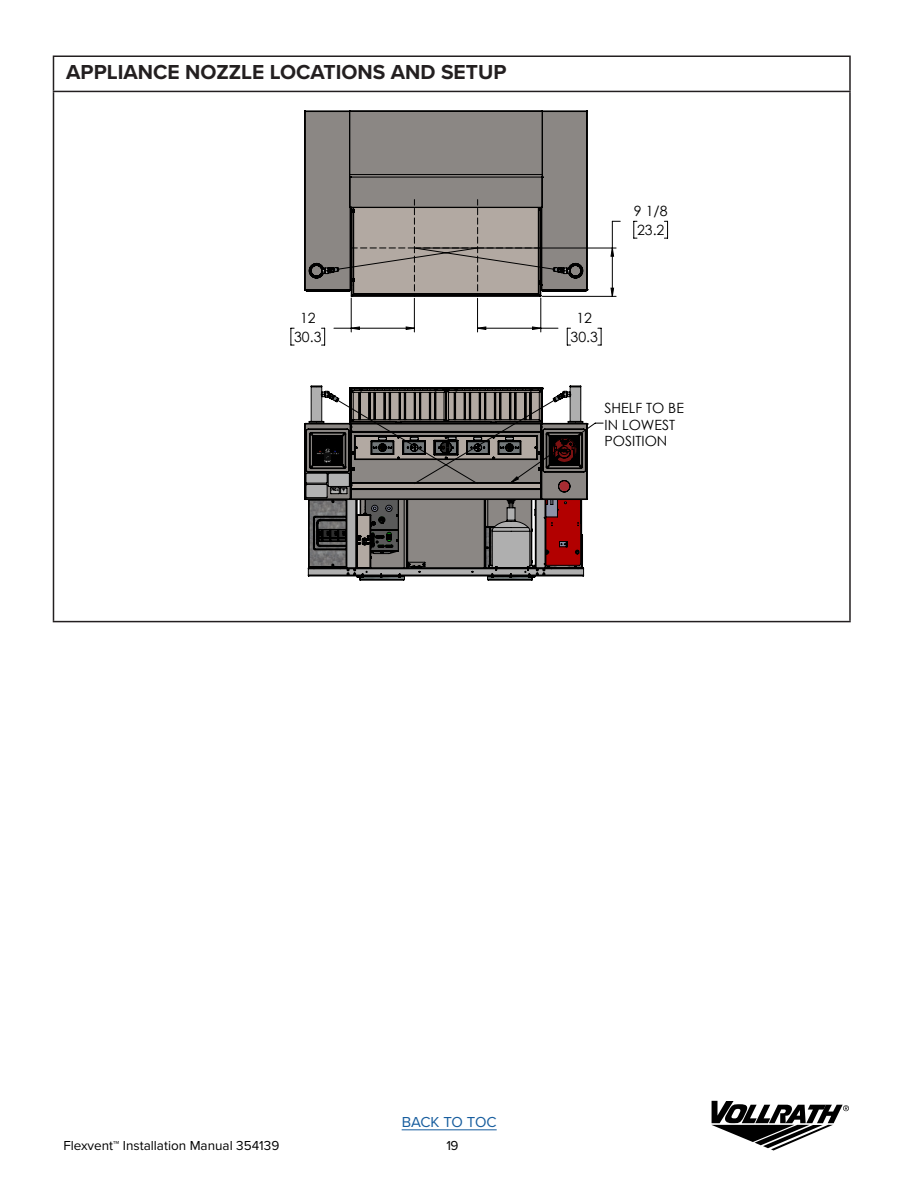
<style>
.page{position:relative;width:918px;height:1188px;background:#fff}
.page>*{position:absolute;margin:0;border:0;box-sizing:border-box;transform-origin:0 0}
.TOC_MM{font:700 21px "Proxima Nova";color:#231f20}
.t1{font:15px "Proxima Nova";letter-spacing:-.015em;color:#175d9e}
.t2{font:14.1px/18.9px "Century Gothic";color:#000}
.t3{font:13.5px "Proxima Nova";color:#000}
</style>
<div class="page">
<hr style="left:402px;top:1129px;width:95px;height:1px;background:#175d9e">
<svg style="left:711px;top:1101px;width:138px;height:49px"></svg>
<hr style="left:53px;top:56px;width:798px;height:1px;background:#231f20">
<hr style="left:53px;top:57px;width:1px;height:34px;background:#231f20">
<hr style="left:849px;top:57px;width:2px;height:34px;background:#231f20">
<hr style="left:53px;top:91px;width:798px;height:1px;background:#231f20">
<hr style="left:53px;top:92px;width:1px;height:529px;background:#231f20">
<hr style="left:849px;top:92px;width:2px;height:529px;background:#231f20">
<hr style="left:53px;top:621px;width:798px;height:1px;background:#231f20">
<svg style="left:634px;top:221px;width:3px;height:18px"></svg>
<svg style="left:664px;top:221px;width:4px;height:18px"></svg>
<svg style="left:291px;top:328px;width:3px;height:18px"></svg>
<svg style="left:321px;top:328px;width:4px;height:18px"></svg>
<svg style="left:304px;top:385px;width:284px;height:196px;background:#796d6c"></svg>
<svg style="left:337px;top:399px;width:267px;height:86px;background:#706c69"></svg>
<svg style="left:304px;top:110px;width:284px;height:182px;background:#817e7b"></svg>
<svg style="left:334px;top:200px;width:286px;height:146px"></svg>
<p class="TOC_MM" style="left:66px;top:56px;width:442px">APPLIANCE NOZZLE LOCATIONS AND SETUP</p>
<p class="t2" style="left:294px;top:308px;width:29px;text-align:center">12<br>30.3</p>
<p class="t2" style="left:571px;top:308px;width:29px;text-align:center">12<br>30.3</p>
<p class="t2" style="left:634px;top:201px;width:35px">9 1/8<br>23.2</p>
<p class="t2" style="left:605px;top:400px;width:81px;line-height:16.6px">SHELF TO BE<br>IN LOWEST<br>POSITION</p>
<p class="t1" style="left:402px;top:1111px;width:97px">BACK TO TOC</p>
<p class="t3" style="left:63px;top:1136px;width:217px">Flexvent™ Installation Manual 354139</p>
<p class="t3" style="left:447px;top:1136px;width:13px">19</p>
</div>
